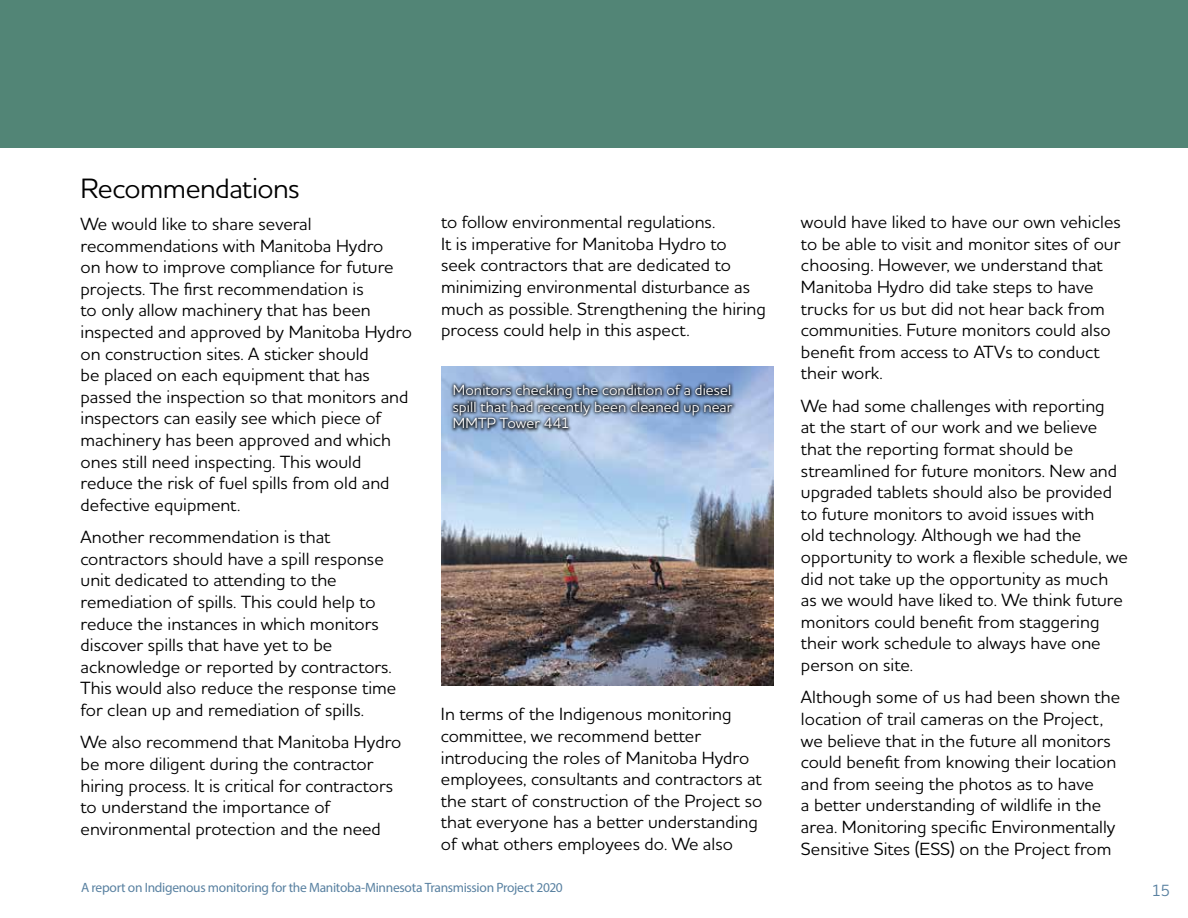
<style>
.page{position:relative;width:1188px;height:918px;background:#fff}
.page>*{position:absolute;margin:0;border:0;box-sizing:border-box;transform-origin:0 0}
.t1{font:28.5px "MH Houschka Std";letter-spacing:-.02em;color:#000}
.t2{font:18px/21.6px "MH Houschka Std";color:#000}
.t3{font:16.5px "MH Houschka Std";color:#5981a1}
.t4{font:15px/16.5px "MH Houschka Std";letter-spacing:.005em;color:#fff;text-align:justify}
.t5{font:13.5px "Myriad Pro";letter-spacing:-.02em;color:#5981a1}
</style>
<div class="page">
<div style="left:0;top:0;width:1188px;height:148px;background:#528576"></div>
<img style="left:441px;top:366px;width:333px;height:320px">
<div style="left:450px;top:381px;width:287px;height:51px;background:#000;opacity:.75"></div>
<h1 class="t1" style="left:81px;top:170px;width:221px">Recommendations</h1>
<p class="t2" style="left:81px;top:213px;width:333px">We would like to share several recommendations with Manitoba Hydro<br>on how to improve compliance for future projects. The first recommendation is<br>to only allow machinery that has been inspected and approved by Manitoba Hydro on construction sites. A sticker should<br>be placed on each equipment that has passed the inspection so that monitors and inspectors can easily see which piece of machinery has been approved and which ones still need inspecting. This would reduce the risk of fuel spills from old and defective equipment.</p>
<p class="t2" style="left:81px;top:526px;width:317px">Another recommendation is that contractors should have a spill response unit dedicated to attending to the remediation of spills. This could help to reduce the instances in which monitors discover spills that have yet to be acknowledge or reported by contractors.<br>This would also reduce the response time for clean up and remediation of spills.</p>
<p class="t2" style="left:81px;top:731px;width:322px">We also recommend that Manitoba Hydro be more diligent during the contractor hiring process. It is critical for contractors to understand the importance of environmental protection and the need</p>
<p class="t2" style="left:441px;top:211px;width:326px">to follow environmental regulations.<br>It is imperative for Manitoba Hydro to seek contractors that are dedicated to minimizing environmental disturbance as much as possible. Strengthening the hiring process could help in this aspect.</p>
<p class="t4" style="left:453px;top:382px;width:281px">Monitors checking the condition of a diesel spill that had recently been cleaned up near MMTP Tower 441</p>
<p class="t2" style="left:441px;top:703px;width:323px">In terms of the Indigenous monitoring committee, we recommend better introducing the roles of Manitoba Hydro employees, consultants and contractors at the start of construction of the Project so that everyone has a better understanding of what others employees do. We also</p>
<p class="t2" style="left:801px;top:211px;width:321px">would have liked to have our own vehicles to be able to visit and monitor sites of our choosing. However, we understand that Manitoba Hydro did take steps to have trucks for us but did not hear back from communities. Future monitors could also benefit from access to ATVs to conduct their work.</p>
<p class="t2" style="left:801px;top:394px;width:329px">We had some challenges with reporting<br>at the start of our work and we believe that the reporting format should be streamlined for future monitors. New and upgraded tablets should also be provided to future monitors to avoid issues with<br>old technology. Although we had the opportunity to work a flexible schedule, we did not take up the opportunity as much as we would have liked to. We think future monitors could benefit from staggering their work schedule to always have one person on site.</p>
<p class="t2" style="left:801px;top:686px;width:321px">Although some of us had been shown the location of trail cameras on the Project, we believe that in the future all monitors could benefit from knowing their location and from seeing the photos as to have<br>a better understanding of wildlife in the area. Monitoring specific Environmentally Sensitive Sites (ESS) on the Project from</p>
<p class="t5" style="left:81px;top:880px;width:483px">A report on Indigenous monitoring for the Manitoba-Minnesota Transmission Project 2020</p>
<p class="t3" style="left:1152px;top:880px;width:20px">15</p>
</div>
